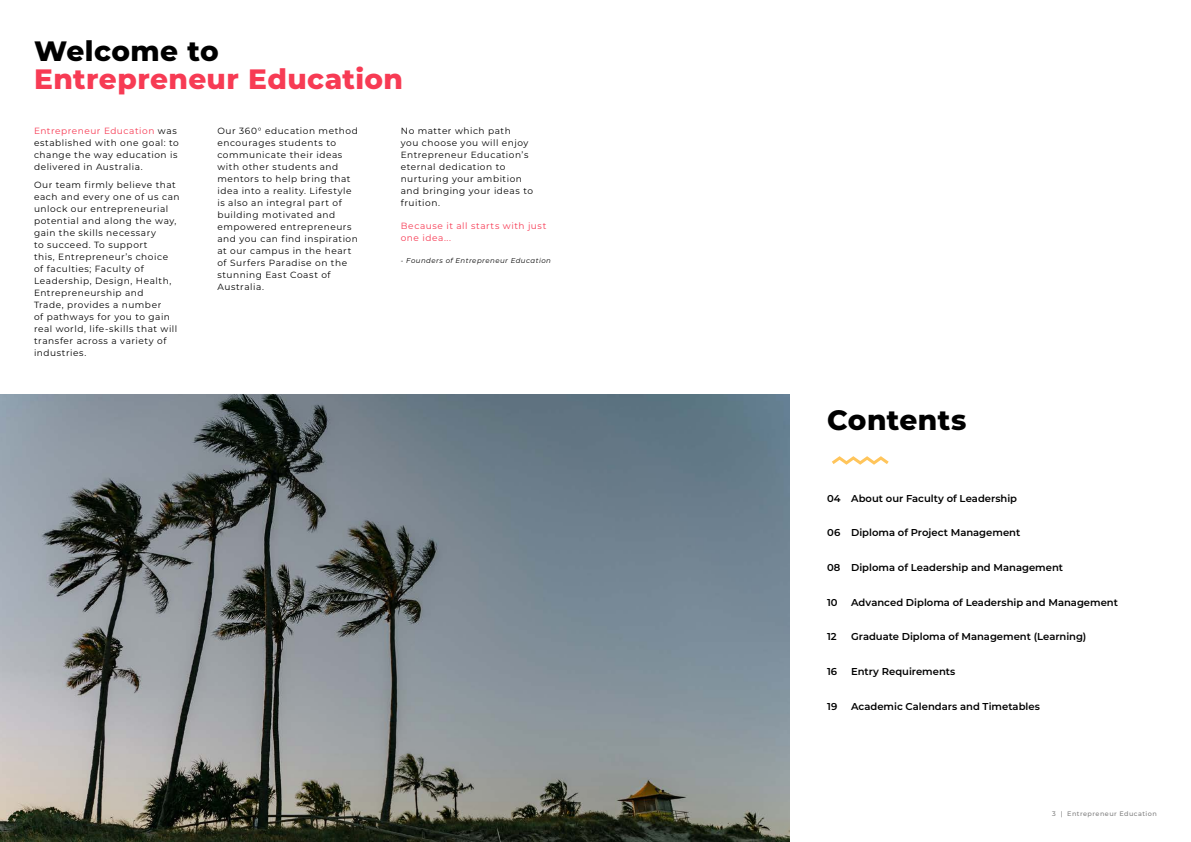
<style>
.page{position:relative;width:1191px;height:842px;background:#fff}
.page>*{position:absolute;margin:0;border:0;box-sizing:border-box;transform-origin:0 0}
.t1{font:800 28px "Montserrat";letter-spacing:.015em;color:#f73b54}
.t2{font:800 28px "Montserrat";letter-spacing:.015em;color:#000}
.t3{font:600 10px "Montserrat";color:#000}
.t4{font:9px/12px "Montserrat";letter-spacing:.06em;color:#000}
.t5{font:9px/12px "Montserrat";letter-spacing:.065em;color:#f73b54}
.t6{font:italic 7px "Montserrat";letter-spacing:.07em;color:#000}
.t7{font:500 6.5px "Montserrat";letter-spacing:.07em;color:#808080}
.s1{color:#f73b54}
</style>
<div class="page">
<svg style="left:832px;top:456px;width:57px;height:9px"></svg>
<img style="left:0;top:394px;width:789px;height:448px">
<h1 class="t2" style="left:34px;top:31px;width:186px">Welcome to</h1>
<h1 class="t1" style="left:34px;top:59px;width:370px">Entrepreneur Education</h1>
<p class="t4" style="left:217px;top:124px;width:142px">Our 360° education method encourages students to communicate their ideas with other students and mentors to help bring that idea into a reality. Lifestyle is also an integral part of building motivated and empowered entrepreneurs and you can find inspiration at our campus in the heart of Surfers Paradise on the stunning East Coast of<br>Australia.</p>
<p class="t4" style="left:401px;top:124px;width:134px">No matter which path<br>you choose you will enjoy<br>Entrepreneur Education’s eternal dedication to nurturing your ambition and bringing your ideas to fruition.</p>
<p class="t4" style="left:34px;top:125px;width:146px"><span class="s1">Entrepreneur Education</span> was established with one goal: to change the way education is delivered in Australia.</p>
<p class="t4" style="left:34px;top:178px;width:147px">Our team firmly believe that each and every one of us can unlock our entrepreneurial potential and along the way, gain the skills necessary<br>to succeed. To support<br>this, Entrepreneur’s choice of faculties; Faculty of<br>Leadership, Design, Health,<br>Entrepreneurship and<br>Trade, provides a number<br>of pathways for you to gain real world, life-skills that will transfer across a variety of industries.</p>
<p class="t5" style="left:401px;top:220px;width:147px">Because it all starts with just one idea...</p>
<p class="t6" style="left:401px;top:255px;width:152px">- Founders of Entrepreneur Education</p>
<h1 class="t2" style="left:827px;top:400px;width:141px">Contents</h1>
<p class="t3" style="left:827px;top:491px;width:191px">04 About our Faculty of Leadership</p>
<p class="t3" style="left:827px;top:526px;width:195px">06 Diploma of Project Management</p>
<p class="t3" style="left:827px;top:560px;width:237px">08 Diploma of Leadership and Management</p>
<p class="t3" style="left:827px;top:595px;width:12px">10</p>
<p class="t3" style="left:851px;top:595px;width:268px">Advanced Diploma of Leadership and Management</p>
<p class="t3" style="left:827px;top:630px;width:11px">12</p>
<p class="t3" style="left:851px;top:630px;width:237px">Graduate Diploma of Management (Learning)</p>
<p class="t3" style="left:827px;top:664px;width:12px">16</p>
<p class="t3" style="left:851px;top:664px;width:106px">Entry Requirements</p>
<p class="t3" style="left:827px;top:699px;width:12px">19</p>
<p class="t3" style="left:851px;top:699px;width:190px">Academic Calendars and Timetables</p>
<p class="t7" style="left:1052px;top:809px;width:106px">3 | Entrepreneur Education</p>
</div>
